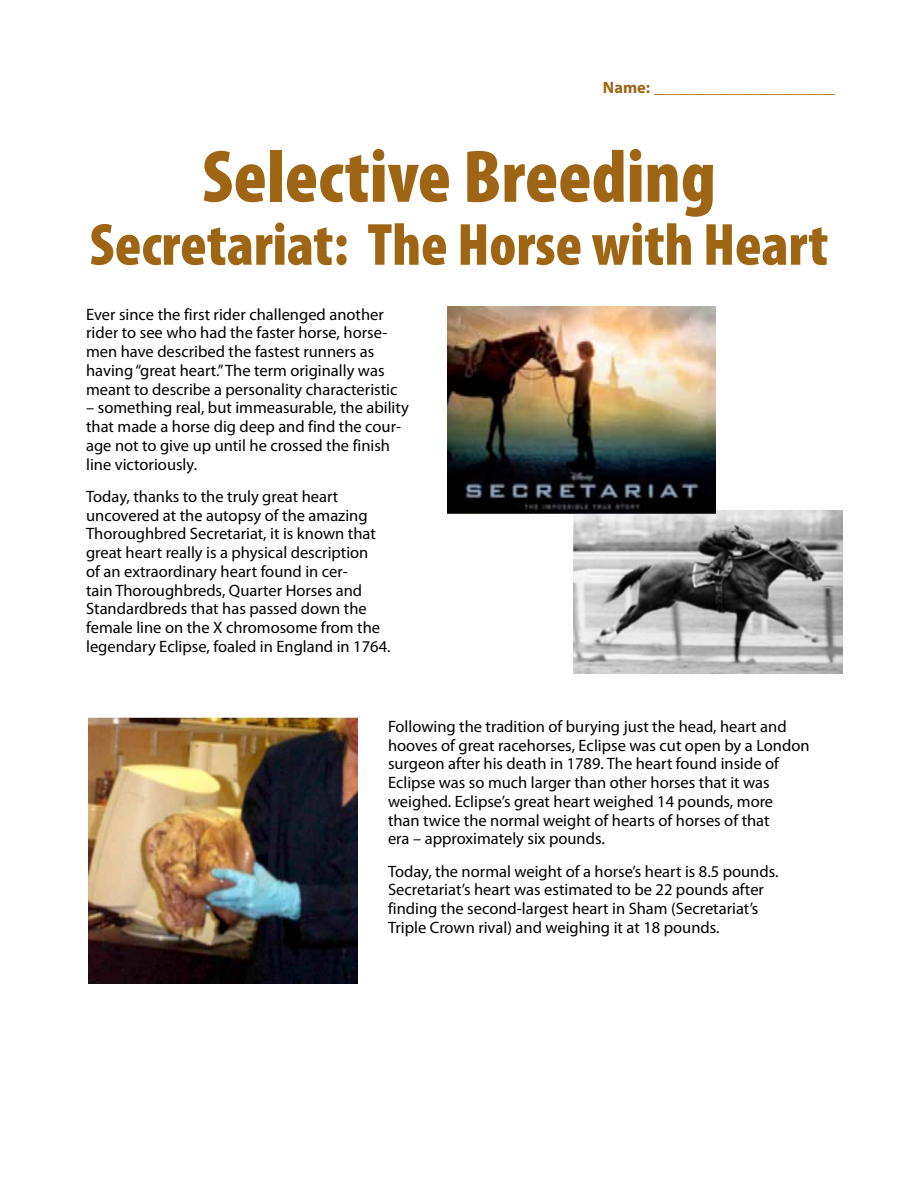
<style>
.page{position:relative;width:918px;height:1188px;background:#fff}
.page>*{position:absolute;margin:0;border:0;box-sizing:border-box;transform-origin:0 0}
.t1{font:900 condensed 75px "Myriad Pro";color:#9e6614}
.t2{font:900 condensed 60px "Myriad Pro";color:#9e6614}
.t3{font:16.5px/18.8px "Myriad Pro";color:#000}
.t4{font:15.75px "Adobe Garamond Pro";color:#9e6614}
.s1{font-family:"Myriad Pro";font-weight:700;font-size:16.5px}
</style>
<div class="page">
<img style="left:573px;top:510px;width:269px;height:164px">
<img style="left:447px;top:307px;width:269px;height:206px">
<img style="left:89px;top:717px;width:268px;height:267px">
<p class="t4" style="left:603px;top:78px;width:234px"><span class="s1">Name:</span> _______________________</p>
<h1 class="t1" style="left:202px;top:129px;width:515px">Selective Breeding</h1>
<h2 class="t2" style="left:90px;top:206px;width:740px">Secretariat: The Horse with Heart</h2>
<p class="t3" style="left:86px;top:304px;width:313px">Ever since the first rider challenged another rider to see who had the faster horse, horse&shy;men have described the fastest runners as having “great heart.” The term originally was meant to describe a personality characteristic</p>
<p class="t3" style="left:86px;top:398px;width:324px">– something real, but immeasurable, the ability that made a horse dig deep and find the cour&shy;age not to give up until he crossed the finish line victoriously.</p>
<p class="t3" style="left:86px;top:487px;width:306px">Today, thanks to the truly great heart uncovered at the autopsy of the amazing Thoroughbred Secretariat, it is known that great heart really is a physical description<br>of an extraordinary heart found in cer-<br>tain Thoroughbreds, Quarter Horses and Standardbreds that has passed down the female line on the X chromosome from the legendary Eclipse, foaled in England in 1764.</p>
<p class="t3" style="left:388px;top:717px;width:423px">Following the tradition of burying just the head, heart and hooves of great racehorses, Eclipse was cut open by a London surgeon after his death in 1789. The heart found inside of Eclipse was so much larger than other horses that it was weighed. Eclipse’s great heart weighed 14 pounds, more<br>than twice the normal weight of hearts of horses of that<br>era – approximately six pounds.</p>
<p class="t3" style="left:388px;top:862px;width:392px">Today, the normal weight of a horse’s heart is 8.5 pounds.<br>Secretariat’s heart was estimated to be 22 pounds after finding the second-largest heart in Sham (Secretariat’s Triple Crown rival) and weighing it at 18 pounds.</p>
</div>
